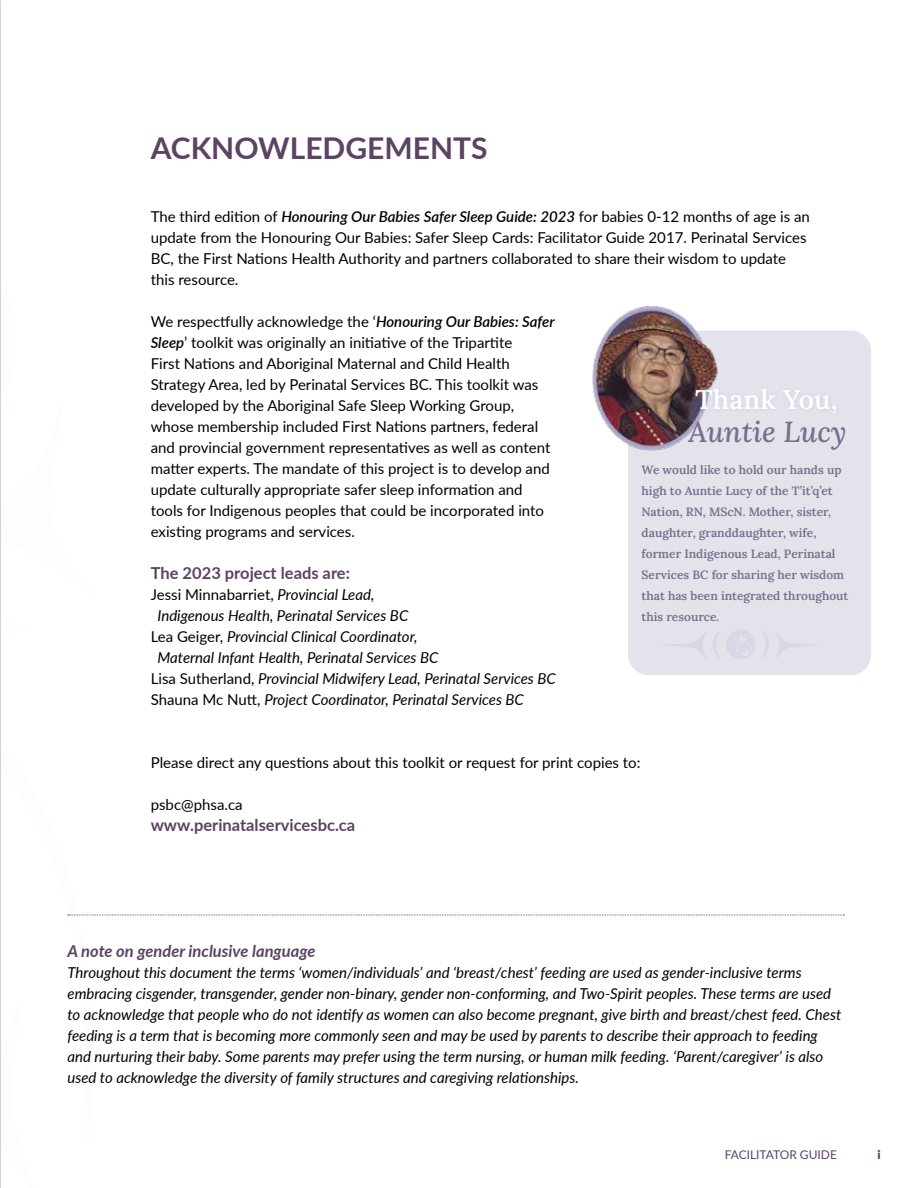
<style>
.page{position:relative;width:918px;height:1188px;background:#fff}
.page>*{position:absolute;margin:0;border:0;box-sizing:border-box;transform-origin:0 0}
.t1{font:700 30px "Lato";color:#5b4363}
.t2{font:italic 500 28.95px "Lora";color:#76708c}
.t3{font:600 27px "Lora";color:#fff}
.t4{font:700 16.5px "Lato";color:#5b4363}
.t5{font:italic 700 16.5px "Lato";color:#5b4363}
.t6{font:15px/21px "Lato";color:#000}
.t7{font:italic 15px/21px "Lato";color:#000}
.t8{font:600 12px/21px "Lora";color:#76708c}
.t9{font:12px "Lato";color:#5b4363}
.t10{font:900 12px "Lato";color:#5b4363}
.s1{font-weight:600;font-style:italic}
.s2{font-style:italic}
.s3{font-style:normal}
</style>
<div class="page">
<svg style="left:0;top:0;width:102px;height:1188px"></svg>
<div style="left:628px;top:330px;width:243px;height:345px;background:#e4e3ec;border-radius:20px"></div>
<img style="left:592px;top:306px;width:127px;height:145px">
<svg style="left:671px;top:630px;width:140px;height:29px"></svg>
<div style="left:693px;top:385px;width:147px;height:32px;background:#76708c;opacity:.19"></div>
<svg style="left:68px;top:915px;width:776px;height:1px"></svg>
<h1 class="t1" style="left:151px;top:126px;width:338px">ACKNOWLEDGEMENTS</h1>
<p class="t6" style="left:151px;top:205px;width:661px">The third edition of <span class="s1">Honouring Our Babies Safer Sleep Guide: 2023</span> for babies 0-12 months of age is an update from the Honouring Our Babies: Safer Sleep Cards: Facilitator Guide 2017. Perinatal Services BC, the First Nations Health Authority and partners collaborated to share their wisdom to update this resource.</p>
<p class="t6" style="left:151px;top:310px;width:406px">We respectfully acknowledge the ‘<span class="s1">Honouring Our Babies: Safer Sleep</span>’ toolkit was originally an initiative of the Tripartite<br>First Nations and Aboriginal Maternal and Child Health Strategy Area, led by Perinatal Services BC. This toolkit was developed by the Aboriginal Safe Sleep Working Group, whose membership included First Nations partners, federal and provincial government representatives as well as content matter experts. The mandate of this project is to develop and update culturally appropriate safer sleep information and tools for Indigenous peoples that could be incorporated into existing programs and services.</p>
<p class="t4" style="left:151px;top:561px;width:201px">The 2023 project leads are:</p>
<p class="t6" style="left:151px;top:583px;width:225px">Jessi Minnabarriet, <span class="s2">Provincial Lead,</span></p>
<p class="t7" style="left:158px;top:604px;width:252px">Indigenous Health, Perinatal Services BC</p>
<p class="t7" style="left:151px;top:625px;width:268px"><span class="s3">Lea Geiger,</span> Provincial Clinical Coordinator,</p>
<p class="t7" style="left:158px;top:646px;width:283px">Maternal Infant Health, Perinatal Services BC</p>
<p class="t7" style="left:151px;top:667px;width:407px"><span class="s3">Lisa Sutherland,</span> Provincial Midwifery Lead, Perinatal Services BC</p>
<p class="t7" style="left:151px;top:688px;width:375px"><span class="s3">Shauna Mc Nutt,</span> Project Coordinator, Perinatal Services BC</p>
<h3 class="t3" style="left:696px;top:379px;width:143px">Thank You,</h3>
<h2 class="t2" style="left:688px;top:412px;width:160px">Auntie Lucy</h2>
<p class="t8" style="left:642px;top:458px;width:208px">We would like to hold our hands up high to Auntie Lucy of the T’it’q’et<br>Nation, RN, MScN. Mother, sister, daughter, granddaughter, wife, former Indigenous Lead, Perinatal<br>Services BC for sharing her wisdom that has been integrated throughout this resource.</p>
<p class="t6" style="left:151px;top:751px;width:491px">Please direct any questions about this toolkit or request for print copies to:</p>
<p class="t6" style="left:151px;top:793px;width:93px">psbc@phsa.ca</p>
<p class="t4" style="left:151px;top:813px;width:206px">www.perinatalservicesbc.ca</p>
<p class="t5" style="left:68px;top:939px;width:250px">A note on gender inclusive language</p>
<p class="t7" style="left:68px;top:961px;width:775px">Throughout this document the terms ‘women/individuals’ and ‘breast/chest’ feeding are used as gender-inclusive terms embracing cisgender, transgender, gender non-binary, gender non-conforming, and Two-Spirit peoples. These terms are used to acknowledge that people who do not identify as women can also become pregnant, give birth and breast/chest feed. Chest feeding is a term that is becoming more commonly seen and may be used by parents to describe their approach to feeding and nurturing their baby. Some parents may prefer using the term nursing, or human milk feeding. ‘Parent/caregiver’ is also used to acknowledge the diversity of family structures and caregiving relationships.</p>
<p class="t9" style="left:725px;top:1146px;width:114px">FACILITATOR GUIDE</p>
<p class="t10" style="left:878px;top:1146px;width:5px">i</p>
</div>
